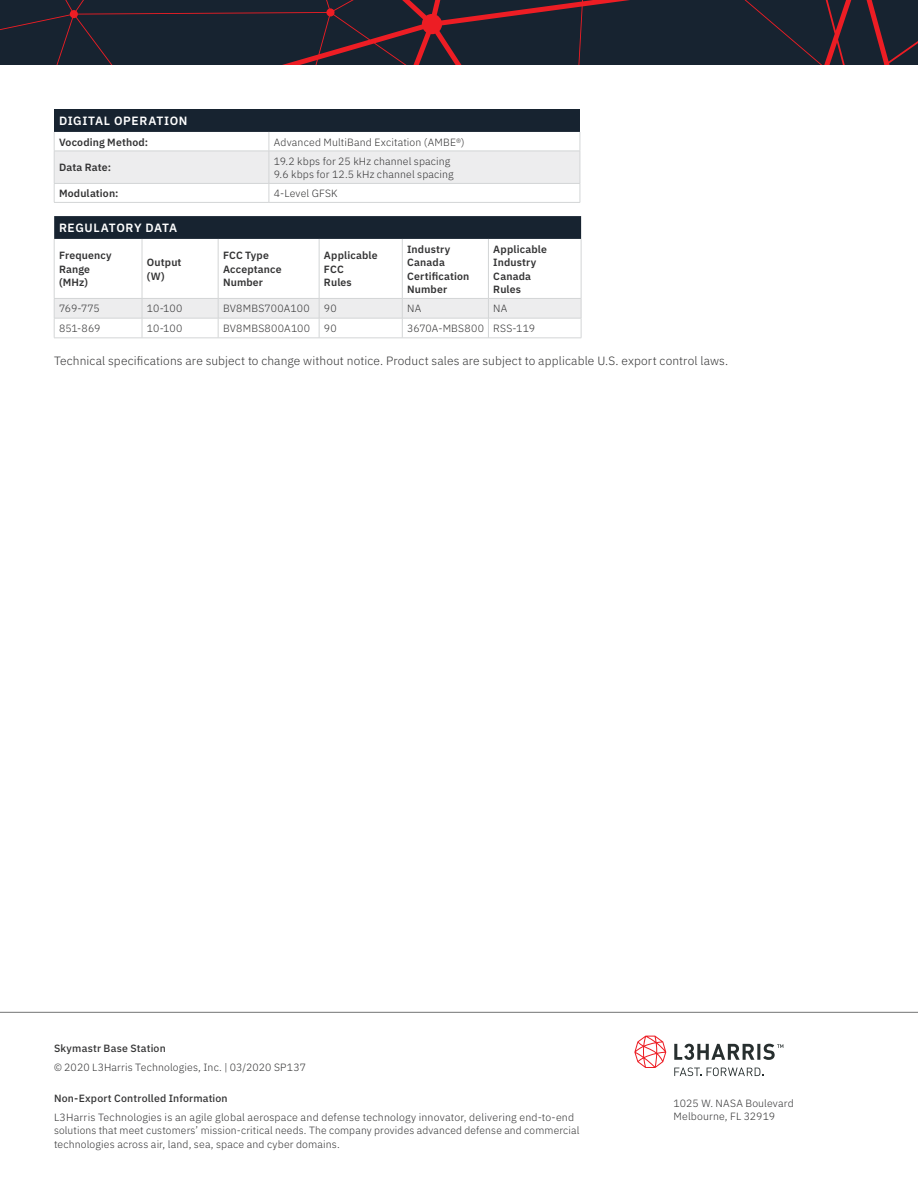
<style>
.page{position:relative;width:918px;height:1188px;background:#fff}
.page>*{position:absolute;margin:0;border:0;box-sizing:border-box;transform-origin:0 0}
.t1{font:300 12px "IBM Plex Sans";letter-spacing:.01em;color:#333334}
.t2{font:600 12px "IBM Plex Sans";letter-spacing:.05em;color:#fff}
.t3{font:300 10.5px/13.5px "IBM Plex Sans";letter-spacing:.015em;color:#333334}
.t4{font:600 10.5px/13.5px "IBM Plex Sans";letter-spacing:.015em;color:#333334}
.t5{font:500 10.5px "IBM Plex Sans";letter-spacing:.015em;color:#333334}
</style>
<div class="page">
<div style="left:54px;top:109px;width:526px;height:23px;background:#172330"></div>
<svg style="left:54px;top:132px;width:527px;height:70px"></svg>
<hr style="left:269px;top:151px;width:311px;height:1px;background:#d3d5d6">
<hr style="left:54px;top:183px;width:215px;height:1px;background:#d3d5d6">
<hr style="left:269px;top:183px;width:311px;height:1px;background:#d3d5d6">
<hr style="left:54px;top:202px;width:215px;height:1px;background:#d3d5d6">
<hr style="left:269px;top:202px;width:311px;height:1px;background:#d3d5d6">
<svg style="left:54px;top:216px;width:527px;height:23px;background:#182431"></svg>
<svg style="left:141px;top:239px;width:440px;height:59px"></svg>
<hr style="left:54px;top:239px;width:1px;height:59px;background:#d3d5d6">
<hr style="left:142px;top:239px;width:1px;height:59px;background:#d3d5d6">
<hr style="left:218px;top:239px;width:1px;height:59px;background:#d3d5d6">
<hr style="left:319px;top:239px;width:1px;height:59px;background:#d3d5d6">
<hr style="left:402px;top:239px;width:1px;height:59px;background:#d3d5d6">
<hr style="left:488px;top:239px;width:1px;height:59px;background:#d3d5d6">
<hr style="left:581px;top:239px;width:1px;height:59px;background:#d3d5d6">
<svg style="left:54px;top:298px;width:528px;height:40px"></svg>
<hr style="left:142px;top:298px;width:76px;height:1px;background:#d3d5d6">
<hr style="left:218px;top:298px;width:101px;height:1px;background:#d3d5d6">
<hr style="left:319px;top:298px;width:83px;height:1px;background:#d3d5d6">
<hr style="left:402px;top:298px;width:86px;height:1px;background:#d3d5d6">
<hr style="left:488px;top:298px;width:93px;height:1px;background:#d3d5d6">
<hr style="left:54px;top:318px;width:88px;height:1px;background:#d3d5d6">
<hr style="left:142px;top:318px;width:76px;height:1px;background:#d3d5d6">
<hr style="left:218px;top:318px;width:101px;height:1px;background:#d3d5d6">
<hr style="left:319px;top:318px;width:83px;height:1px;background:#d3d5d6">
<hr style="left:402px;top:318px;width:86px;height:1px;background:#d3d5d6">
<hr style="left:488px;top:318px;width:93px;height:1px;background:#d3d5d6">
<hr style="left:54px;top:338px;width:88px;height:1px;background:#d3d5d6">
<hr style="left:142px;top:338px;width:76px;height:1px;background:#d3d5d6">
<hr style="left:218px;top:338px;width:101px;height:1px;background:#d3d5d6">
<hr style="left:319px;top:338px;width:83px;height:1px;background:#d3d5d6">
<hr style="left:402px;top:338px;width:86px;height:1px;background:#d3d5d6">
<hr style="left:488px;top:338px;width:93px;height:1px;background:#d3d5d6">
<svg style="left:0;top:0;width:918px;height:65px;background:#25222f"></svg>
<hr style="left:0;top:1012px;width:918px;height:1px;background:#737474">
<svg style="left:634px;top:1036px;width:32px;height:32px"></svg>
<svg style="left:674px;top:1044px;width:109px;height:16px"></svg>
<svg style="left:674px;top:1068px;width:27px;height:8px"></svg>
<svg style="left:707px;top:1068px;width:56px;height:8px"></svg>
<p class="t2" style="left:59px;top:111px;width:130px">DIGITAL OPERATION</p>
<p class="t4" style="left:59px;top:134px;width:91px">Vocoding Method:</p>
<p class="t3" style="left:274px;top:134px;width:192px">Advanced MultiBand Excitation (AMBE®)</p>
<p class="t4" style="left:59px;top:160px;width:54px">Data Rate:</p>
<p class="t3" style="left:274px;top:153px;width:181px">19.2 kbps for 25 kHz channel spacing<br>9.6 kbps for 12.5 kHz channel spacing</p>
<p class="t4" style="left:59px;top:186px;width:61px">Modulation:</p>
<p class="t3" style="left:274px;top:186px;width:65px">4-Level GFSK</p>
<p class="t2" style="left:59px;top:219px;width:120px">REGULATORY DATA</p>
<p class="t4" style="left:59px;top:248px;width:54px">Frequency<br>Range (MHz)</p>
<p class="t4" style="left:147px;top:255px;width:36px">Output (W)</p>
<p class="t4" style="left:223px;top:248px;width:60px">FCC Type<br>Acceptance<br>Number</p>
<p class="t4" style="left:324px;top:248px;width:55px">Applicable<br>FCC<br>Rules</p>
<p class="t4" style="left:407px;top:241px;width:64px">Industry<br>Canada<br>Certification<br>Number</p>
<p class="t4" style="left:493px;top:241px;width:55px">Applicable<br>Industry<br>Canada<br>Rules</p>
<p class="t3" style="left:59px;top:301px;width:42px">769-775</p>
<p class="t3" style="left:147px;top:301px;width:37px">10-100</p>
<p class="t3" style="left:223px;top:301px;width:88px">BV8MBS700A100</p>
<p class="t3" style="left:324px;top:301px;width:14px">90</p>
<p class="t3" style="left:407px;top:301px;width:16px">NA</p>
<p class="t3" style="left:493px;top:301px;width:16px">NA</p>
<p class="t3" style="left:59px;top:321px;width:43px">851-869</p>
<p class="t3" style="left:147px;top:321px;width:37px">10-100</p>
<p class="t3" style="left:223px;top:321px;width:89px">BV8MBS800A100</p>
<p class="t3" style="left:324px;top:321px;width:14px">90</p>
<p class="t3" style="left:407px;top:321px;width:129px">3670A-MBS800 RSS-119</p>
<p class="t1" style="left:54px;top:352px;width:676px">Technical specifications are subject to change without notice. Product sales are subject to applicable U.S. export control laws.</p>
<p class="t5" style="left:54px;top:1040px;width:113px">Skymastr Base Station</p>
<p class="t3" style="left:54px;top:1059px;width:253px">© 2020 L3Harris Technologies, Inc. | 03/2020 SP137</p>
<p class="t5" style="left:54px;top:1090px;width:175px">Non-Export Controlled Information</p>
<p class="t3" style="left:54px;top:1109px;width:527px">L3Harris Technologies is an agile global aerospace and defense technology innovator, delivering end-to-end solutions that meet customers’ mission-critical needs. The company provides advanced defense and commercial technologies across air, land, sea, space and cyber domains.</p>
<p class="t3" style="left:674px;top:1095px;width:122px">1025 W. NASA Boulevard<br>Melbourne, FL 32919</p>
</div>
